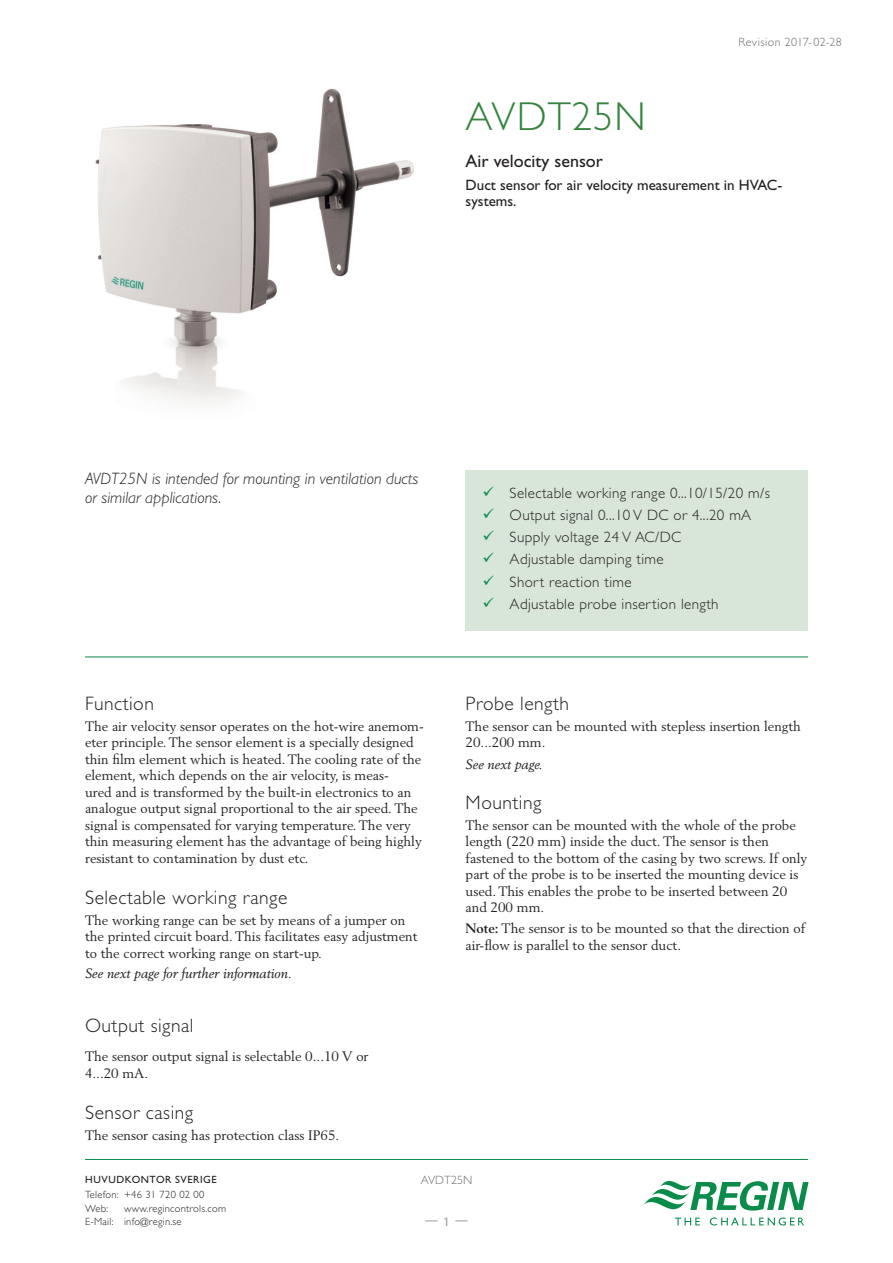
<style>
.page{position:relative;width:893px;height:1263px;background:#fff}
.page>*{position:absolute;margin:0;border:0;box-sizing:border-box;transform-origin:0 0}
.Header1{font:300 40.5px "Gill Sans Std";letter-spacing:.025em;color:#35843f}
.Header2{font:300 19.5px "Gill Sans Std";letter-spacing:.025em;color:#231f20}
.H_gill_mid{font:18px "Gill Sans";color:#231f20}
.body{font:italic 300 16.5px/19.5px "Gill Sans";color:#231f20}
.t1{font:300 15px "Gill Sans Std";letter-spacing:.025em;color:#231f20}
.H_berling_small_bold{font:15px/15.8px "Gill Sans";color:#231f20}
.body-2{font:13.5px/16.5px "Berling";color:#231f20}
.Body1{font:13.5px/16.6px "Berling LT Std";color:#231f20}
.Body1-2{font:13.5px/17.2px "Berling";color:#231f20}
.Body{font:13.5px/17.2px "Berling";color:#231f20}
.body-3{font:italic 13.5px "Berling";color:#231f20}
.Body1-3{font:italic 13.5px "Berling";color:#231f20}
.Pagination{font:13.5px "Merriweather Sans";color:#939598}
.Revision{font:300 12px "Gill Sans Std";letter-spacing:.03em;color:#6c6d70}
.Revision-2{font:300 12px "Gill Sans Std";color:#6c6d70}
.t2{font:300 10.5px/13.5px "Gill Sans Std";letter-spacing:.025em;color:#231f20}
.t3{font:10.5px "Gill Sans Std";letter-spacing:.055em;color:#231f20}
.s1{font-weight:700}
</style>
<div class="page">
<svg style="left:643px;top:1180px;width:166px;height:30px"></svg>
<svg style="left:675px;top:1217px;width:25px;height:8px"></svg>
<svg style="left:710px;top:1217px;width:94px;height:8px"></svg>
<hr style="left:85px;top:1159px;width:723px;height:1px;background:#098b4a">
<img style="left:95px;top:88px;width:319px;height:315px">
<div style="left:466px;top:470px;width:342px;height:161px;background:#d8e6d9"></div>
<hr style="left:85px;top:657px;width:723px;height:1px;background:#098b4a">
<p class="Revision" style="left:738px;top:36px;width:105px">Revision 2017-02-28</p>
<p class="Header1" style="left:466px;top:93px;width:182px">AVDT25N</p>
<p class="H_gill_mid" style="left:466px;top:150px;width:139px">Air velocity sensor</p>
<p class="H_berling_small_bold" style="left:466px;top:177px;width:318px">Duct sensor for air velocity measurement in HVAC&shy;systems.</p>
<p class="body" style="left:85px;top:469px;width:335px">AVDT25N is intended for mounting in ventilation ducts or similar applications.</p>
<p class="Header2" style="left:85px;top:692px;width:70px">Function</p>
<p class="Body1" style="left:85px;top:717px;width:340px">The air velocity sensor operates on the hot-wire anemom&shy;eter principle. The sensor element is a specially designed thin film element which is heated. The cooling rate of the element, which depends on the air velocity, is meas-<br>ured and is transformed by the built-in electronics to an analogue output signal proportional to the air speed. The signal is compensated for varying temperature. The very thin measuring element has the advantage of being highly resistant to contamination by dust etc.</p>
<p class="Header2" style="left:85px;top:886px;width:204px">Selectable working range</p>
<p class="body-2" style="left:85px;top:911px;width:334px">The working range can be set by means of a jumper on the printed circuit board. This facilitates easy adjustment to the correct working range on start-up.</p>
<p class="body-3" style="left:85px;top:965px;width:208px">See next page for further information.</p>
<p class="Header2" style="left:85px;top:1014px;width:110px">Output signal</p>
<p class="Body" style="left:85px;top:1047px;width:285px">The sensor output signal is selectable 0...10 V or<br>4...20 mA.</p>
<p class="Header2" style="left:85px;top:1101px;width:110px">Sensor casing</p>
<p class="Body1-2" style="left:85px;top:1126px;width:256px">The sensor casing has protection class IP65.</p>
<p class="t1" style="left:510px;top:484px;width:262px">Selectable working range 0...10/15/20 m/s</p>
<p class="t1" style="left:510px;top:506px;width:243px">Output signal 0...10 V DC or 4...20 mA</p>
<p class="t1" style="left:510px;top:529px;width:173px">Supply voltage 24 V AC/DC</p>
<p class="t1" style="left:510px;top:551px;width:156px">Adjustable damping time</p>
<p class="t1" style="left:510px;top:573px;width:124px">Short reaction time</p>
<p class="t1" style="left:510px;top:595px;width:210px">Adjustable probe insertion length</p>
<p class="Header2" style="left:466px;top:692px;width:105px">Probe length</p>
<p class="body-2" style="left:466px;top:717px;width:337px">The sensor can be mounted with stepless insertion length<br>20...200 mm.</p>
<p class="Body1-3" style="left:466px;top:756px;width:78px">See next page.</p>
<p class="Header2" style="left:466px;top:792px;width:77px">Mounting</p>
<p class="body-2" style="left:466px;top:817px;width:343px">The sensor can be mounted with the whole of the probe length (220 mm) inside the duct. The sensor is then fastened to the bottom of the casing by two screws. If only part of the probe is to be inserted the mounting device is used. This enables the probe to be inserted between 20 and 200 mm.</p>
<p class="Body1-2" style="left:466px;top:919px;width:341px"><span class="s1">Note:</span> The sensor is to be mounted so that the direction of air-flow is parallel to the sensor duct.</p>
<p class="t3" style="left:85px;top:1173px;width:133px">HUVUDKONTOR SVERIGE</p>
<p class="t2" style="left:85px;top:1188px;width:121px">Telefon: +46 31 720 02 00<br>Web:</p>
<p class="t2" style="left:85px;top:1201px;width:143px;text-indent:39px">www.regincontrols.com<br>E-Mail: info@regin.se</p>
<p class="Revision-2" style="left:421px;top:1173px;width:53px">AVDT25N</p>
<p class="Pagination" style="left:424px;top:1213px;width:47px">— 1 —</p>
</div>
